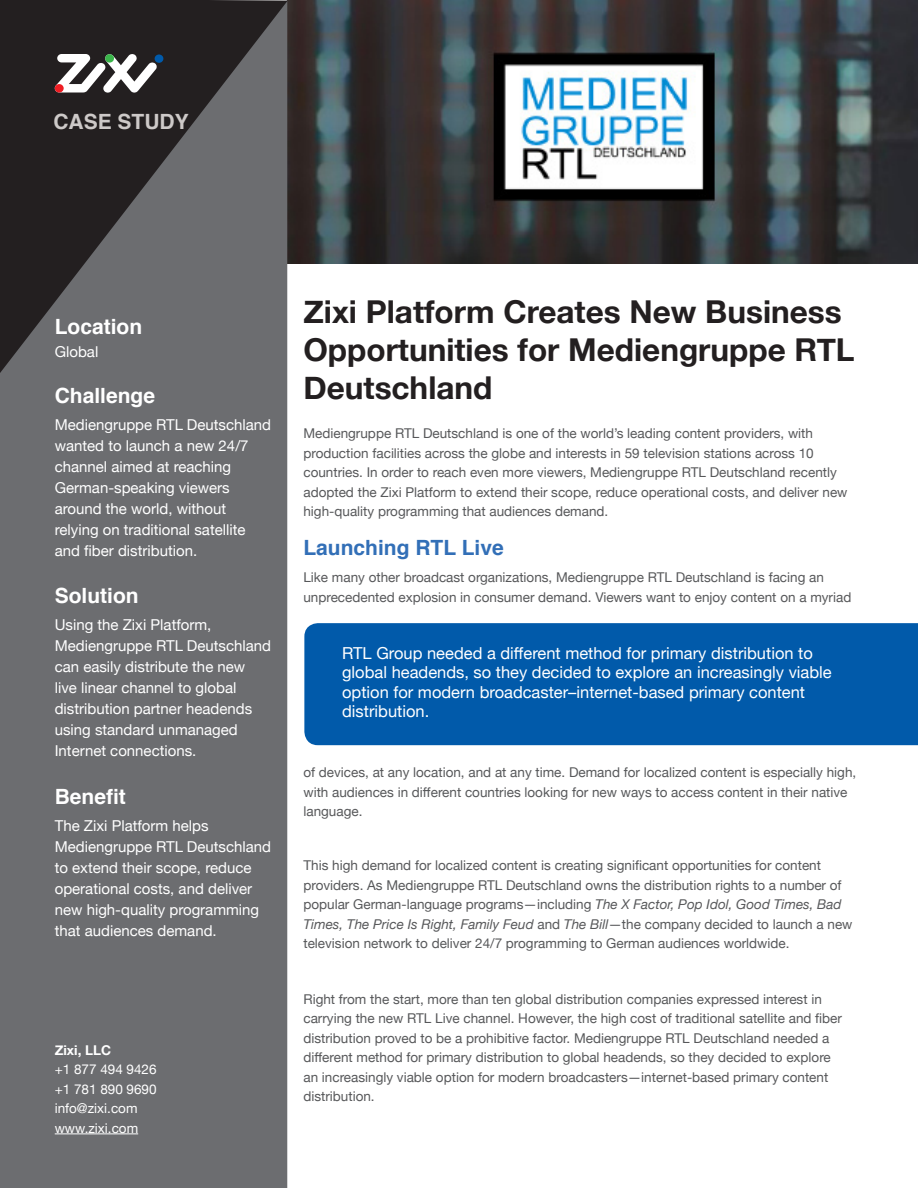
<style>
.page{position:relative;width:918px;height:1188px;background:#fff}
.page>*{position:absolute;margin:0;border:0;box-sizing:border-box;transform-origin:0 0}
.t1{font:700 31.5px/37.8px "Helvetica Neue";color:#231f20}
.Sub_header{font:700 21px "Helvetica";color:#fff}
.Sub_header-2{font:700 21px "Helvetica";color:#326fb7}
.t2{font:700 21px "Helvetica";color:#cdc9c8}
.Body_Copy{font:16.5px/19.5px "Helvetica Neue";color:#fff}
.Body_Copy-2{font:15px/21px "Helvetica Neue";color:#fff}
.Sub_header-3{font:15px/21px "Helvetica Neue";color:#fff}
.Side_bar_body_copy{font:15px/21px "Helvetica Neue";color:#fff}
.Body_Copy-3{font:13.5px/19.5px "Helvetica Neue";color:#57585a}
.Body_Copy-4{font:13.5px "Helvetica Neue";color:#fff}
.Body_Copy-5{font:700 13.5px "Helvetica Neue";color:#fff}
.s1{font-style:italic}
</style>
<div class="page">
<img style="left:288px;top:0;width:630px;height:263px">
<div style="left:0;top:373px;width:287px;height:815px;background:#6c6d70"></div>
<svg style="left:0;top:0;width:288px;height:373px;background:#484749"></svg>
<div style="left:304px;top:623px;width:614px;height:122px;background:#015aaa"></div>
<div style="left:342px;top:643px;width:510px;height:88px;background:#015aaa"></div>
<hr style="left:55px;top:1134px;width:83px;height:1px;background:#fff">
<svg style="left:54px;top:53px;width:103px;height:40px"></svg>
<div style="left:55px;top:84px;width:9px;height:9px;background:#ee1d23;border-radius:50%"></div>
<div style="left:105px;top:54px;width:9px;height:9px;background:#3ab54a;border-radius:50%"></div>
<div style="left:155px;top:54px;width:8px;height:9px;background:#015aaa;border-radius:50%"></div>
<p class="t2" style="left:53px;top:105px;width:137px">CASE STUDY</p>
<p class="Sub_header" style="left:55px;top:310px;width:89px">Location</p>
<p class="Body_Copy-2" style="left:55px;top:342px;width:45px">Global</p>
<p class="Sub_header" style="left:55px;top:379px;width:102px">Challenge</p>
<p class="Body_Copy-2" style="left:55px;top:415px;width:218px">Mediengruppe RTL Deutschland wanted to launch a new 24/7 channel aimed at reaching<br>German-speaking viewers around the world, without relying on traditional satellite and fiber distribution.</p>
<p class="Sub_header" style="left:55px;top:578px;width:85px">Solution</p>
<p class="Sub_header-3" style="left:55px;top:615px;width:218px">Using the Zixi Platform,<br>Mediengruppe RTL Deutschland can easily distribute the new live linear channel to global distribution partner headends using standard unmanaged<br>Internet connections.</p>
<p class="Sub_header" style="left:55px;top:779px;width:73px">Benefit</p>
<p class="Side_bar_body_copy" style="left:55px;top:816px;width:218px">The Zixi Platform helps<br>Mediengruppe RTL Deutschland to extend their scope, reduce operational costs, and deliver new high-quality programming that audiences demand.</p>
<p class="Body_Copy-5" style="left:55px;top:1039px;width:58px">Zixi, LLC</p>
<p class="Body_Copy-4" style="left:55px;top:1059px;width:103px">+1 877 494 9426</p>
<p class="Body_Copy-4" style="left:55px;top:1079px;width:103px">+1 781 890 9690</p>
<p class="Body_Copy-4" style="left:55px;top:1098px;width:84px">info@zixi.com</p>
<p class="Body_Copy-4" style="left:55px;top:1118px;width:85px">www.zixi.com</p>
<p class="t1" style="left:303px;top:294px;width:553px">Zixi Platform Creates New Business<br>Opportunities for Mediengruppe RTL<br>Deutschland</p>
<p class="Body_Copy-3" style="left:303px;top:425px;width:546px">Mediengruppe RTL Deutschland is one of the world’s leading content providers, with production facilities across the globe and interests in 59 television stations across 10 countries. In order to reach even more viewers, Mediengruppe RTL Deutschland recently adopted the Zixi Platform to extend their scope, reduce operational costs, and deliver new high-quality programming that audiences demand.</p>
<p class="Sub_header-2" style="left:303px;top:531px;width:202px">Launching RTL Live</p>
<p class="Body_Copy-3" style="left:303px;top:569px;width:549px">Like many other broadcast organizations, Mediengruppe RTL Deutschland is facing an unprecedented explosion in consumer demand. Viewers want to enjoy content on a myriad</p>
<p class="Body_Copy" style="left:342px;top:644px;width:491px">RTL Group needed a different method for primary distribution to global headends, so they decided to explore an increasingly viable option for modern broadcaster–internet-based primary content distribution.</p>
<p class="Body_Copy-3" style="left:303px;top:764px;width:554px">of devices, at any location, and at any time. Demand for localized content is especially high, with audiences in different countries looking for new ways to access content in their native language.</p>
<p class="Body_Copy-3" style="left:303px;top:857px;width:551px">This high demand for localized content is creating significant opportunities for content providers. As Mediengruppe RTL Deutschland owns the distribution rights to a number of popular German-language programs—including <span class="s1">The X Factor, Pop Idol, Good Times, Bad Times, The Price Is Right, Family Feud</span> and <span class="s1">The Bill</span>—the company decided to launch a new television network to deliver 24/7 programming to German audiences worldwide.</p>
<p class="Body_Copy-3" style="left:303px;top:990px;width:540px">Right from the start, more than ten global distribution companies expressed interest in carrying the new RTL Live channel. However, the high cost of traditional satellite and fiber distribution proved to be a prohibitive factor. Mediengruppe RTL Deutschland needed a different method for primary distribution to global headends, so they decided to explore an increasingly viable option for modern broadcasters—internet-based primary content distribution.</p>
</div>
